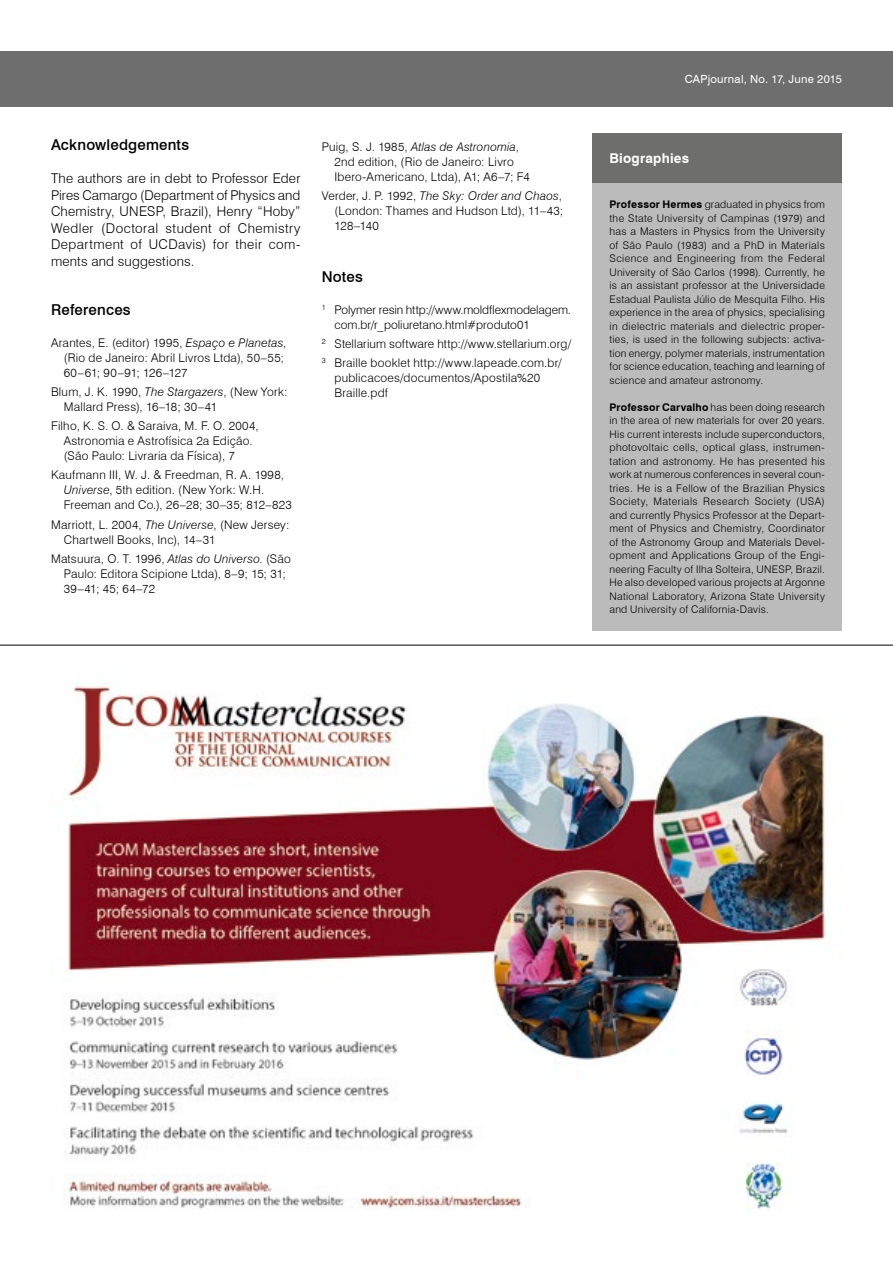
<style>
.page{position:relative;width:893px;height:1263px;background:#fff}
.page>*{position:absolute;margin:0;border:0;box-sizing:border-box;transform-origin:0 0}
.BODY_TEXT_TITLES__s7{font:500 15px "Swiss 721 BT";letter-spacing:.015em;color:#000}
.BODY_TEXT_s721LtBT-l{font:300 13.5px/16.5px "Swiss 721 BT";letter-spacing:.025em;color:#000;text-align:justify}
.BIOGRAPHY_TITLE_s721{font:700 13.5px "Swiss 721 BT";letter-spacing:.015em;color:#fff}
.BODY_TEXT-REFERENCES{font:300 12px/15px "Swiss 721 BT";letter-spacing:.02em;color:#000}
.BODY_TEXT-REFERENCES-2{font:300 12px/15px "Swiss 721 BT";letter-spacing:-.005em;color:#000}
.ISSUE_N__FOOTER_HEAD{font:11.25px "Swiss 721 BT";letter-spacing:.025em;color:#fff}
.BIOGRAPHY_TEXT_s721L{font:300 10.5px/13.5px "Swiss 721 BT";letter-spacing:.02em;color:#000;text-align:justify}
.s1{font-style:italic}
.s2{font-weight:700}
</style>
<div class="page">
<div style="left:0;top:51px;width:893px;height:55px;background:#6e6e6e"></div>
<div style="left:592px;top:183px;width:250px;height:447px;background:#bbb"></div>
<div style="left:592px;top:134px;width:250px;height:49px;background:#6e6e6d"></div>
<img style="left:51px;top:682px;width:775px;height:528px">
<hr style="left:0;top:645px;width:893px;height:1px;background:#000">
<p class="BODY_TEXT_TITLES__s7" style="left:51px;top:136px;width:140px">Acknowledgements</p>
<p class="BODY_TEXT_s721LtBT-l" style="left:51px;top:170px;width:251px">The authors are in debt to Professor Eder Pires Camargo (Department of Physics and Chemistry, UNESP, Brazil), Henry “Hoby” Wedler (Doctoral student of Chemistry Department of UCDavis) for their com&shy;ments and suggestions.</p>
<p class="BODY_TEXT_TITLES__s7" style="left:51px;top:301px;width:81px">References</p>
<p class="BODY_TEXT-REFERENCES" style="left:64px;top:335px;width:224px;text-indent:-13px">Arantes, E. (editor) 1995, <span class="s1">Espaço e Planetas</span>, (Rio de Janeiro: Abril Livros Ltda), 50–55;<br>60–61; 90–91; 126–127</p>
<p class="BODY_TEXT-REFERENCES" style="left:64px;top:384px;width:225px;text-indent:-13px">Blum, J. K. 1990, <span class="s1">The Stargazers</span>, (New York:<br>Mallard Press), 16–18; 30–41</p>
<p class="BODY_TEXT-REFERENCES" style="left:64px;top:418px;width:196px;text-indent:-13px">Filho, K. S. O. &amp; Saraiva, M. F. O. 2004,<br>Astronomia e Astrofísica 2a Edição. (São Paulo: Livraria da Física), 7</p>
<p class="BODY_TEXT-REFERENCES" style="left:64px;top:467px;width:230px;text-indent:-13px">Kaufmann III, W. J. &amp; Freedman, R. A. 1998,<br><span class="s1">Universe</span>, 5th edition. (New York: W.H.<br>Freeman and Co.), 26–28; 30–35; 812–823</p>
<p class="BODY_TEXT-REFERENCES" style="left:64px;top:517px;width:227px;text-indent:-13px">Marriott, L. 2004, <span class="s1">The Universe</span>, (New Jersey:<br>Chartwell Books, Inc), 14–31</p>
<p class="BODY_TEXT-REFERENCES" style="left:64px;top:551px;width:228px;text-indent:-13px">Matsuura, O. T. 1996, <span class="s1">Atlas do Universo</span>. (São<br>Paulo: Editora Scipione Ltda), 8–9; 15; 31;<br>39–41; 45; 64–72</p>
<p class="BODY_TEXT-REFERENCES" style="left:334px;top:139px;width:197px;text-indent:-13px">Puig, S. J. 1985, <span class="s1">Atlas de Astronomia</span>,<br>2nd edition, (Rio de Janeiro: Livro<br>Ibero-Americano, Ltda), A1; A6–7; F4</p>
<p class="BODY_TEXT-REFERENCES" style="left:334px;top:188px;width:230px;text-indent:-13px">Verder, J. P. 1992, <span class="s1">The Sky: Order and Chaos</span>, (London: Thames and Hudson Ltd), 11–43;<br>128–140</p>
<p class="BODY_TEXT_TITLES__s7" style="left:322px;top:268px;width:43px">Notes</p>
<p class="BODY_TEXT-REFERENCES-2" style="left:334px;top:302px;width:238px;text-indent:-13px"><sup>1</sup> Polymer resin http://www.moldflexmodelagem. com.br/r_poliuretano.html#produto01</p>
<p class="BODY_TEXT-REFERENCES" style="left:322px;top:336px;width:251px"><sup>2</sup> Stellarium software http://www.stellarium.org/</p>
<p class="BODY_TEXT-REFERENCES" style="left:334px;top:355px;width:229px;text-indent:-13px"><sup>3</sup> Braille booklet http://www.lapeade.com.br/ publicacoes/documentos/Apostila%20<br>Braille.pdf</p>
<p class="ISSUE_N__FOOTER_HEAD" style="left:685px;top:72px;width:159px">CAPjournal, No. 17, June 2015</p>
<p class="BIOGRAPHY_TITLE_s721" style="left:609px;top:150px;width:81px">Biographies</p>
<p class="BIOGRAPHY_TEXT_s721L" style="left:609px;top:197px;width:217px"><span class="s2">Professor Hermes</span> graduated in physics from the State University of Campinas (1979) and has a Masters in Physics from the University of São Paulo (1983) and a PhD in Materials Science and Engineering from the Federal University of São Carlos (1998). Currently, he is an assistant professor at the Universidade Estadual Paulista Júlio de Mesquita Filho. His experience in the area of physics, specialising in dielectric materials and dielectric proper&shy;ties, is used in the following subjects: activa&shy;tion energy, polymer materials, instrumentation for science education, teaching and learning of science and amateur astronomy.</p>
<p class="BIOGRAPHY_TEXT_s721L" style="left:609px;top:400px;width:217px"><span class="s2">Professor Carvalho</span> has been doing research in the area of new materials for over 20 years.<br>His current interests include superconductors, photovoltaic cells, optical glass, instrumen&shy;tation and astronomy. He has presented his work at numerous conferences in several coun&shy;tries. He is a Fellow of the Brazilian Physics Society, Materials Research Society (USA) and currently Physics Professor at the Depart&shy;ment of Physics and Chemistry, Coordinator of the Astronomy Group and Materials Devel&shy;opment and Applications Group of the Engi&shy;neering Faculty of Ilha Solteira, UNESP, Brazil.<br>He also developed various projects at Argonne National Laboratory, Arizona State University and University of California-Davis.</p>
</div>
